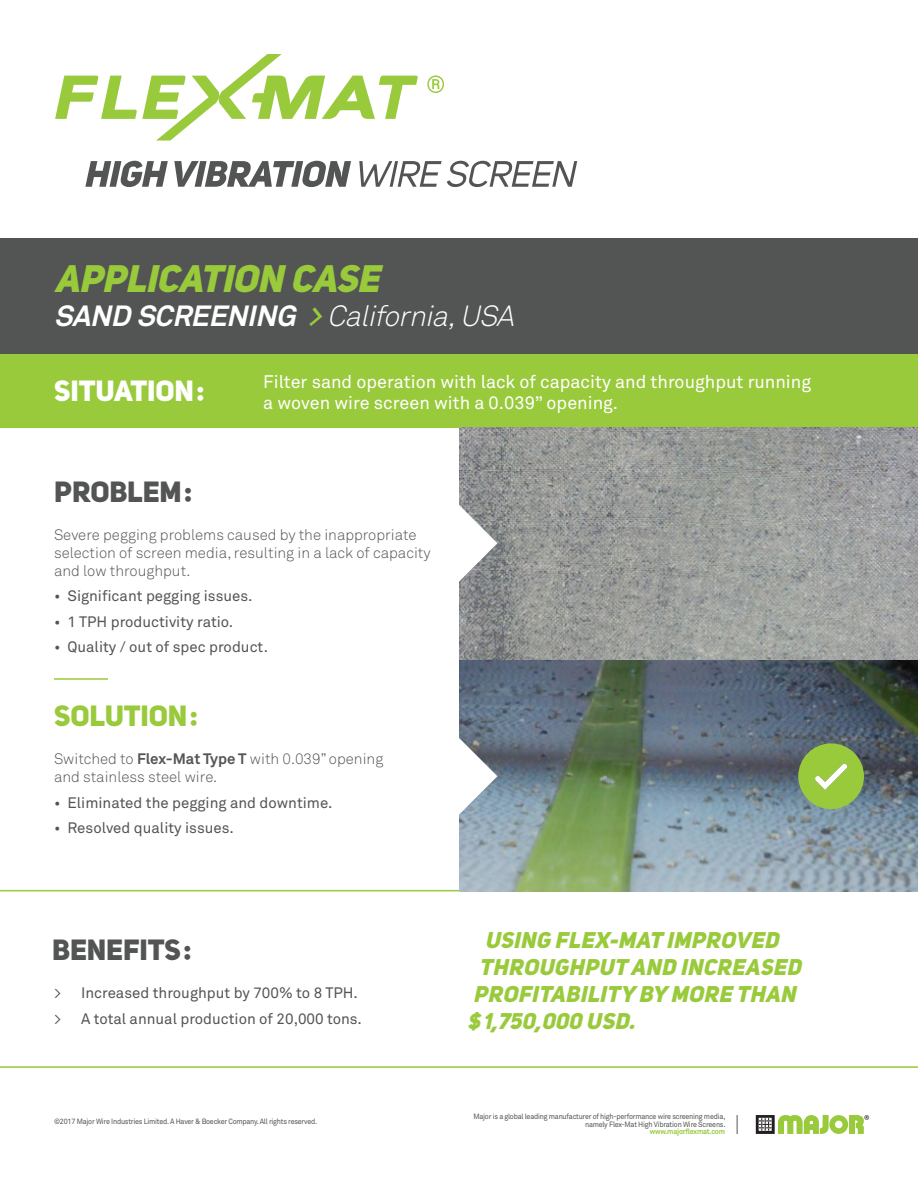
<style>
.page{position:relative;width:918px;height:1188px;background:#fff}
.page>*{position:absolute;margin:0;border:0;box-sizing:border-box;transform-origin:0 0}
.t1{font:italic 800 37.95px "Uni Sans";color:#99ca3b}
.t2{font:italic 300 28.95px "Akkurat Pro";color:#fff}
.t3{font:800 28.95px "Uni Sans";letter-spacing:-.005em;color:#535454}
.t4{font:800 28.95px "Uni Sans";letter-spacing:-.005em;color:#fff}
.t5{font:800 28.95px "Uni Sans";letter-spacing:-.005em;color:#99ca3b}
.t6{font:italic 800 22.5px "Uni Sans";color:#99ca3b}
.t7{font:18px/21.6px "Akkurat Pro";color:#fff}
.t8{font:15px "Akkurat Pro";color:#535454}
.t9{font:300 15px/18px "Akkurat Pro";color:#535454}
.t10{font:7.5px/7.5px "Akkurat Pro";letter-spacing:-.03em;color:#535454;text-align:right;scale:.94 1}
.t11{font:700 7.5px "Akkurat Pro";letter-spacing:-.03em;color:#99ca3b;scale:.94 1}
.s1{font-weight:700}
.s2{font-weight:700;color:#99ca3b}
</style>
<div class="page">
<div style="left:0;top:353px;width:918px;height:75px;background:#99ca3b"></div>
<img style="left:459px;top:659px;width:459px;height:233px">
<svg style="left:459px;top:428px;width:459px;height:231px;background:#999c9a"></svg>
<svg style="left:459px;top:738px;width:38px;height:77px"></svg>
<svg style="left:459px;top:505px;width:38px;height:77px"></svg>
<hr style="left:0;top:890px;width:459px;height:1px;background:#99ca3b">
<svg style="left:798px;top:743px;width:66px;height:66px;background:#91b855"></svg>
<hr style="left:0;top:1066px;width:918px;height:2px;background:#99ca3b">
<hr style="left:54px;top:678px;width:54px;height:2px;background:#99ca3b">
<svg style="left:756px;top:1115px;width:113px;height:19px"></svg>
<svg style="left:737px;top:1115px;width:1px;height:19px"></svg>
<svg style="left:55px;top:54px;width:363px;height:87px"></svg>
<svg style="left:427px;top:75px;width:17px;height:18px"></svg>
<svg style="left:85px;top:161px;width:83px;height:26px"></svg>
<svg style="left:174px;top:161px;width:177px;height:26px"></svg>
<svg style="left:359px;top:161px;width:218px;height:26px"></svg>
<div style="left:0;top:238px;width:918px;height:116px;background:#535454"></div>
<h1 class="t1" style="left:54px;top:254px;width:336px">APPLICATION CASE</h1>
<h2 class="t2" style="left:54px;top:299px;width:469px"><span class="s1">SAND SCREENING</span> <span class="s2">&gt;</span> California,USA</h2>
<p class="t4" style="left:54px;top:372px;width:152px">SITUATION:</p>
<p class="t3" style="left:54px;top:473px;width:139px">PROBLEM:</p>
<p class="t7" style="left:263px;top:371px;width:549px">Filter sand operation with lack of capacity and throughput running a woven wire screen with a 0.039” opening.</p>
<p class="t9" style="left:54px;top:525px;width:378px">Severe pegging problems caused by the inappropriate selection of screen media, resulting in a lack of capacity and low throughput.</p>
<p class="t8" style="left:54px;top:587px;width:200px">• Significant pegging issues.</p>
<p class="t8" style="left:54px;top:613px;width:181px">• 1 TPH productivity ratio.</p>
<p class="t8" style="left:54px;top:638px;width:216px">• Quality / out of spec product.</p>
<p class="t5" style="left:54px;top:697px;width:145px">SOLUTION:</p>
<p class="t9" style="left:54px;top:750px;width:331px">Switched to <span class="s1">Flex-Mat Type T</span> with 0.039” opening and stainless steel wire.</p>
<p class="t8" style="left:54px;top:794px;width:280px">• Eliminated the pegging and downtime.</p>
<p class="t8" style="left:54px;top:819px;width:181px">• Resolved quality issues.</p>
<p class="t3" style="left:52px;top:932px;width:141px">BENEFITS:</p>
<p class="t8" style="left:54px;top:984px;width:306px">&gt; Increased throughput by 700% to 8 TPH.</p>
<p class="t8" style="left:54px;top:1010px;width:309px">&gt; A total annual production of 20,000 tons.</p>
<p class="t10" style="left:54px;top:1117px;width:282px">©2017 Major Wire Industries Limited. A Haver &amp; Boecker Company. All rights reserved.</p>
<p class="t6" style="left:485px;top:926px;width:301px">USING FLEX-MAT IMPROVED</p>
<p class="t6" style="left:479px;top:953px;width:329px">THROUGHPUT AND INCREASED</p>
<p class="t6" style="left:473px;top:980px;width:330px">PROFITABILITY BY MORE THAN</p>
<p class="t6" style="left:467px;top:1007px;width:175px">$1, 750, 000 USD.</p>
<p class="t10" style="left:473px;top:1113px;width:270px">Major is a global leading manufacturer of high-performance wire screening media, namely Flex-Mat High Vibration Wire Screens.</p>
<p class="t11" style="left:650px;top:1127px;width:82px">www.majorflexmat.com</p>
</div>
